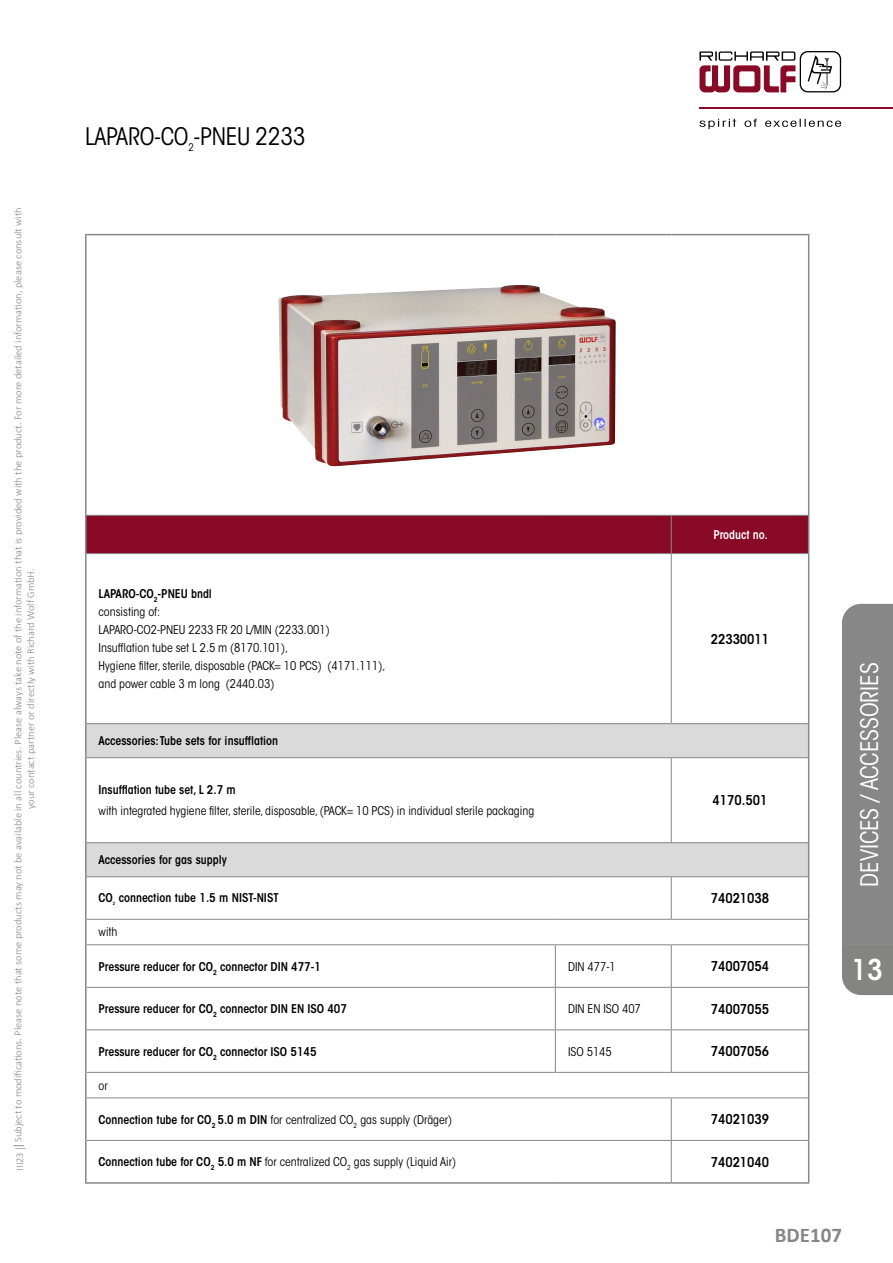
<style>
.page{position:relative;width:893px;height:1263px;background:#fff}
.page>*{position:absolute;margin:0;border:0;box-sizing:border-box;transform-origin:0 0}
.t1{font:600 condensed 28.5px "ITC Avant Garde Std";color:#fff}
.t2{font:condensed 24px "ITC Avant Garde Std";color:#fff}
.t3{font:condensed 24px "ITC Avant Garde Std";letter-spacing:-.005em;color:#000}
.t4{font:700 21px "Calibri";color:#878787}
.t5{font:600 condensed 13.5px "ITC Avant Garde Std";color:#000}
.t6{font:condensed 12px/18px "ITC Avant Garde Std";color:#000}
.t7{font:600 condensed 12px "ITC Avant Garde Std";color:#000}
.t8{font:600 condensed 12px "ITC Avant Garde Std";color:#fff}
.t9{font:300 10.5px/12.6px "Calibri";color:#878787;text-align:center}
.t10{font:condensed 10.5px "ITC Avant Garde Std";color:#000}
.t11{font:600 condensed 4.35px "ITC Avant Garde Std";color:#000}
.s1{font-family:"Adobe Garamond Pro";font-weight:400}
.s2{font-family:"Adobe Garamond Pro";font-weight:700}
.s3{font-weight:600}
</style>
<div class="page">
<svg style="left:699px;top:119px;width:142px;height:10px"></svg>
<svg style="left:699px;top:51px;width:142px;height:41px"></svg>
<hr style="left:699px;top:107px;width:194px;height:2px;background:#880a26">
<div style="left:842px;top:604px;width:51px;height:391px;background:#878787"></div>
<div style="left:87px;top:516px;width:721px;height:37px;background:#880a26"></div>
<div style="left:86px;top:724px;width:723px;height:34px;background:#dadada"></div>
<div style="left:86px;top:843px;width:723px;height:34px;background:#dadada"></div>
<hr style="left:808px;top:235px;width:1px;height:280px;background:#878787">
<hr style="left:808px;top:724px;width:1px;height:34px;background:#878787">
<hr style="left:808px;top:843px;width:1px;height:34px;background:#878787">
<svg style="left:808px;top:919px;width:1px;height:26px"></svg>
<svg style="left:808px;top:1072px;width:1px;height:26px"></svg>
<hr style="left:87px;top:515px;width:468px;height:1px;background:#878787">
<hr style="left:555px;top:515px;width:116px;height:1px;background:#878787">
<hr style="left:671px;top:515px;width:137px;height:1px;background:#878787">
<hr style="left:671px;top:516px;width:1px;height:37px;background:#878787">
<hr style="left:87px;top:553px;width:468px;height:1px;background:#878787">
<hr style="left:555px;top:553px;width:116px;height:1px;background:#878787">
<hr style="left:671px;top:553px;width:137px;height:1px;background:#878787">
<hr style="left:671px;top:554px;width:1px;height:169px;background:#878787">
<hr style="left:87px;top:723px;width:468px;height:1px;background:#878787">
<hr style="left:555px;top:723px;width:116px;height:1px;background:#878787">
<hr style="left:671px;top:723px;width:137px;height:1px;background:#878787">
<hr style="left:87px;top:757px;width:468px;height:1px;background:#878787">
<hr style="left:555px;top:757px;width:116px;height:1px;background:#878787">
<hr style="left:671px;top:757px;width:137px;height:1px;background:#878787">
<hr style="left:671px;top:758px;width:1px;height:84px;background:#878787">
<hr style="left:87px;top:842px;width:468px;height:1px;background:#878787">
<hr style="left:555px;top:842px;width:116px;height:1px;background:#878787">
<hr style="left:671px;top:842px;width:137px;height:1px;background:#878787">
<hr style="left:87px;top:876px;width:468px;height:1px;background:#878787">
<hr style="left:555px;top:876px;width:116px;height:1px;background:#878787">
<hr style="left:671px;top:876px;width:137px;height:1px;background:#878787">
<hr style="left:671px;top:877px;width:1px;height:42px;background:#878787">
<hr style="left:87px;top:919px;width:468px;height:1px;background:#878787">
<hr style="left:555px;top:919px;width:116px;height:1px;background:#878787">
<hr style="left:671px;top:919px;width:137px;height:1px;background:#878787">
<hr style="left:87px;top:944px;width:468px;height:1px;background:#878787">
<hr style="left:555px;top:944px;width:116px;height:1px;background:#878787">
<hr style="left:555px;top:945px;width:1px;height:42px;background:#878787">
<hr style="left:671px;top:944px;width:137px;height:1px;background:#878787">
<hr style="left:671px;top:945px;width:1px;height:42px;background:#878787">
<hr style="left:87px;top:987px;width:468px;height:1px;background:#878787">
<hr style="left:555px;top:987px;width:116px;height:1px;background:#878787">
<hr style="left:555px;top:988px;width:1px;height:41px;background:#878787">
<hr style="left:671px;top:987px;width:137px;height:1px;background:#878787">
<hr style="left:671px;top:988px;width:1px;height:41px;background:#878787">
<hr style="left:87px;top:1029px;width:468px;height:1px;background:#878787">
<hr style="left:555px;top:1029px;width:116px;height:1px;background:#878787">
<hr style="left:555px;top:1030px;width:1px;height:42px;background:#878787">
<hr style="left:671px;top:1029px;width:137px;height:1px;background:#878787">
<hr style="left:671px;top:1030px;width:1px;height:42px;background:#878787">
<hr style="left:87px;top:1072px;width:468px;height:1px;background:#878787">
<hr style="left:555px;top:1072px;width:116px;height:1px;background:#878787">
<hr style="left:671px;top:1072px;width:137px;height:1px;background:#878787">
<hr style="left:87px;top:1097px;width:468px;height:1px;background:#878787">
<hr style="left:555px;top:1097px;width:116px;height:1px;background:#878787">
<hr style="left:671px;top:1097px;width:137px;height:1px;background:#878787">
<hr style="left:671px;top:1098px;width:1px;height:42px;background:#878787">
<hr style="left:87px;top:1140px;width:468px;height:1px;background:#878787">
<hr style="left:555px;top:1140px;width:116px;height:1px;background:#878787">
<hr style="left:671px;top:1140px;width:137px;height:1px;background:#878787">
<hr style="left:671px;top:1141px;width:1px;height:41px;background:#878787">
<hr style="left:85px;top:234px;width:470px;height:1px;background:#878787">
<hr style="left:85px;top:235px;width:2px;height:280px;background:#878787">
<hr style="left:555px;top:234px;width:116px;height:1px;background:#878787">
<hr style="left:671px;top:234px;width:138px;height:1px;background:#878787">
<hr style="left:85px;top:515px;width:2px;height:39px;background:#878787">
<hr style="left:808px;top:515px;width:1px;height:39px;background:#878787">
<hr style="left:85px;top:554px;width:2px;height:170px;background:#878787">
<hr style="left:808px;top:554px;width:1px;height:170px;background:#878787">
<hr style="left:85px;top:724px;width:2px;height:34px;background:#878787">
<hr style="left:85px;top:758px;width:2px;height:85px;background:#878787">
<hr style="left:808px;top:758px;width:1px;height:85px;background:#878787">
<hr style="left:85px;top:843px;width:2px;height:34px;background:#878787">
<hr style="left:85px;top:877px;width:2px;height:42px;background:#878787">
<hr style="left:808px;top:877px;width:1px;height:42px;background:#878787">
<hr style="left:85px;top:919px;width:2px;height:26px;background:#878787">
<hr style="left:85px;top:945px;width:2px;height:42px;background:#878787">
<hr style="left:808px;top:945px;width:1px;height:42px;background:#878787">
<hr style="left:85px;top:987px;width:2px;height:43px;background:#878787">
<hr style="left:808px;top:987px;width:1px;height:43px;background:#878787">
<hr style="left:85px;top:1030px;width:2px;height:42px;background:#878787">
<hr style="left:808px;top:1030px;width:1px;height:42px;background:#878787">
<hr style="left:85px;top:1072px;width:2px;height:26px;background:#878787">
<hr style="left:85px;top:1098px;width:2px;height:42px;background:#878787">
<hr style="left:808px;top:1098px;width:1px;height:42px;background:#878787">
<hr style="left:85px;top:1140px;width:2px;height:42px;background:#878787">
<hr style="left:808px;top:1140px;width:1px;height:42px;background:#878787">
<hr style="left:85px;top:1182px;width:470px;height:2px;background:#878787">
<hr style="left:555px;top:1182px;width:116px;height:2px;background:#878787">
<hr style="left:671px;top:1182px;width:138px;height:2px;background:#878787">
<img style="left:278px;top:285px;width:338px;height:181px">
<svg style="left:594px;top:417px;width:11px;height:11px"></svg>
<p class="t9" style="left:12px;top:1170px;width:965px;rotate:-90deg">III23 <span class="s1">|</span><span class="s2">|</span> Subject to modifications. Please note that some products may not be available in all countries. Please always take note of the information that is provided with the product. For more detailed information, please consult with your contact partner or directly with Richard Wolf GmbH.</p>
<h2 class="t3" style="left:85px;top:122px;width:222px">LAPARO-CO -PNEU 2233</h2>
<p class="t10" style="left:189px;top:141px;width:7px">2</p>
<p class="t6" style="left:99px;top:585px;width:288px"><span class="s3">LAPARO-CO</span><sub>2</sub><span class="s3">-PNEU bndl<br></span>consisting of:<br>LAPARO-CO2-PNEU 2233 FR 20 L/MIN (2233.001)<br>Insufflation tube set L 2.5 m (8170.101),<br>Hygiene filter, sterile, disposable (PACK= 10 PCS) (4171.111), and power cable 3 m long (2440.03)</p>
<p class="t7" style="left:99px;top:733px;width:181px">Accessories: Tube sets for insufflation</p>
<p class="t7" style="left:99px;top:782px;width:139px">Insufflation tube set, L 2.7 m</p>
<p class="t6" style="left:99px;top:802px;width:437px">with integrated hygiene filter, sterile, disposable, (PACK= 10 PCS) in individual sterile packaging</p>
<p class="t8" style="left:713px;top:527px;width:56px">Product no.</p>
<p class="t5" style="left:711px;top:630px;width:60px">22330011</p>
<p class="t5" style="left:712px;top:792px;width:56px">4170.501</p>
<p class="t7" style="left:99px;top:852px;width:130px">Accessories for gas supply</p>
<p class="t7" style="left:99px;top:891px;width:16px">CO</p>
<p class="t11" style="left:113px;top:901px;width:4px">2</p>
<p class="t7" style="left:119px;top:891px;width:161px">connection tube 1.5 m NIST-NIST</p>
<p class="t5" style="left:711px;top:890px;width:60px">74021038</p>
<p class="t6" style="left:99px;top:923px;width:21px">with</p>
<p class="t7" style="left:99px;top:959px;width:224px">Pressure reducer for CO<sub>2</sub> connector DIN 477-1</p>
<p class="t6" style="left:568px;top:957px;width:49px">DIN 477-1</p>
<p class="t5" style="left:711px;top:958px;width:60px">74007054</p>
<p class="t7" style="left:99px;top:1001px;width:250px">Pressure reducer for CO<sub>2</sub> connector DIN EN ISO 407</p>
<p class="t6" style="left:568px;top:1000px;width:74px">DIN EN ISO 407</p>
<p class="t5" style="left:711px;top:1000px;width:60px">74007055</p>
<p class="t7" style="left:99px;top:1044px;width:219px">Pressure reducer for CO<sub>2</sub> connector ISO 5145</p>
<p class="t6" style="left:568px;top:1042px;width:45px">ISO 5145</p>
<p class="t5" style="left:711px;top:1043px;width:60px">74007056</p>
<p class="t6" style="left:99px;top:1076px;width:11px">or</p>
<p class="t6" style="left:99px;top:1110px;width:355px"><span class="s3">Connection tube for CO</span><sub>2</sub> <span class="s3">5.0 m DIN</span> for centralized CO<sub>2</sub> gas supply (Dräger)</p>
<p class="t5" style="left:711px;top:1111px;width:60px">74021039</p>
<p class="t6" style="left:99px;top:1153px;width:359px"><span class="s3">Connection tube for CO</span><sub>2</sub> <span class="s3">5.0 m NF</span> for centralized CO<sub>2</sub> gas supply (Liquid Air)</p>
<p class="t5" style="left:711px;top:1153px;width:60px">74021040</p>
<h2 class="t2" style="left:855px;top:887px;width:226px;rotate:-90deg">DEVICES / ACCESSORIES</h2>
<h1 class="t1" style="left:852px;top:952px;width:32px">13</h1>
<h3 class="t4" style="left:775px;top:1220px;width:69px">BDE107</h3>
</div>
